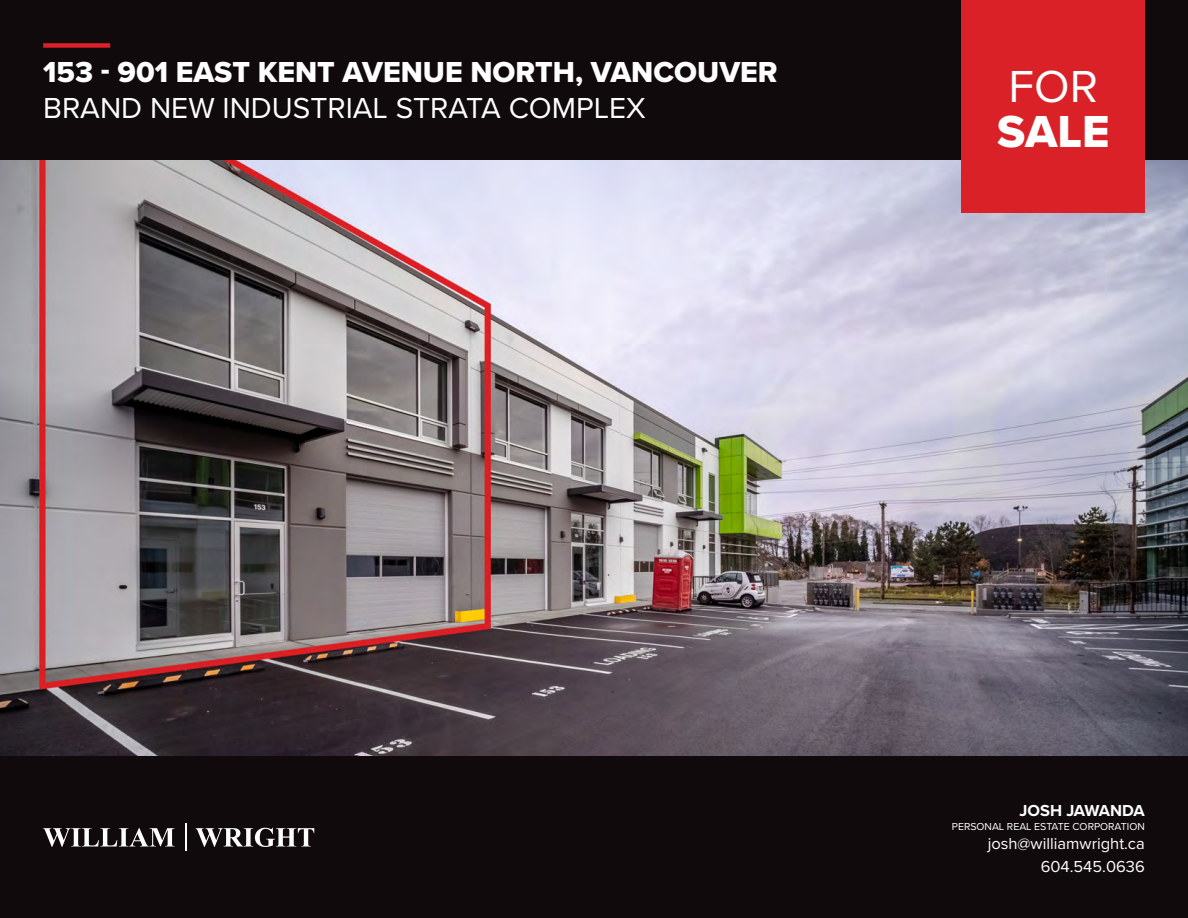
<style>
.page{position:relative;width:1188px;height:918px;background:#fff}
.page>*{position:absolute;margin:0;border:0;box-sizing:border-box;transform-origin:0 0}
.t1{font:46.5px "Proxima Nova Extrabld";color:#fff}
.t2{font:46.5px "Proxima Nova";color:#fff}
.t3{font:30px "Proxima Nova Extrabld";color:#fff}
.t4{font:30px "Proxima Nova";color:#fff}
.Front_Page_Contact_Light{font:16.5px "Proxima Nova";color:#fff}
.t5{font:700 16.5px "Proxima Nova";color:#fff}
.t6{font:10.5px "Proxima Nova";color:#fff}
</style>
<div class="page">
<img style="left:0;top:160px;width:1188px;height:597px">
<div style="left:0;top:0;width:1188px;height:160px;background:#110a0c"></div>
<div style="left:0;top:757px;width:1188px;height:161px;background:#110a0c"></div>
<div style="left:962px;top:0;width:183px;height:213px;background:#da2128"></div>
<div style="left:43px;top:43px;width:67px;height:5px;background:#da2128"></div>
<svg style="left:43px;top:828px;width:132px;height:19px"></svg>
<svg style="left:196px;top:828px;width:118px;height:19px"></svg>
<hr style="left:185px;top:823px;width:2px;height:28px;background:#fff">
<p class="t3" style="left:43px;top:50px;width:736px">153 - 901 EAST KENT AVENUE NORTH, VANCOUVER</p>
<p class="t4" style="left:43px;top:90px;width:604px">BRAND NEW INDUSTRIAL STRATA COMPLEX</p>
<p class="t2" style="left:1009px;top:59px;width:91px">FOR</p>
<p class="t1" style="left:997px;top:97px;width:114px">SALE</p>
<p class="t5" style="left:1020px;top:801px;width:127px">JOSH JAWANDA</p>
<p class="t6" style="left:952px;top:820px;width:194px">PERSONAL REAL ESTATE CORPORATION</p>
<p class="Front_Page_Contact_Light" style="left:988px;top:834px;width:159px">josh@williamwright.ca</p>
<p class="Front_Page_Contact_Light" style="left:1041px;top:856px;width:106px">604.545.0636</p>
</div>
